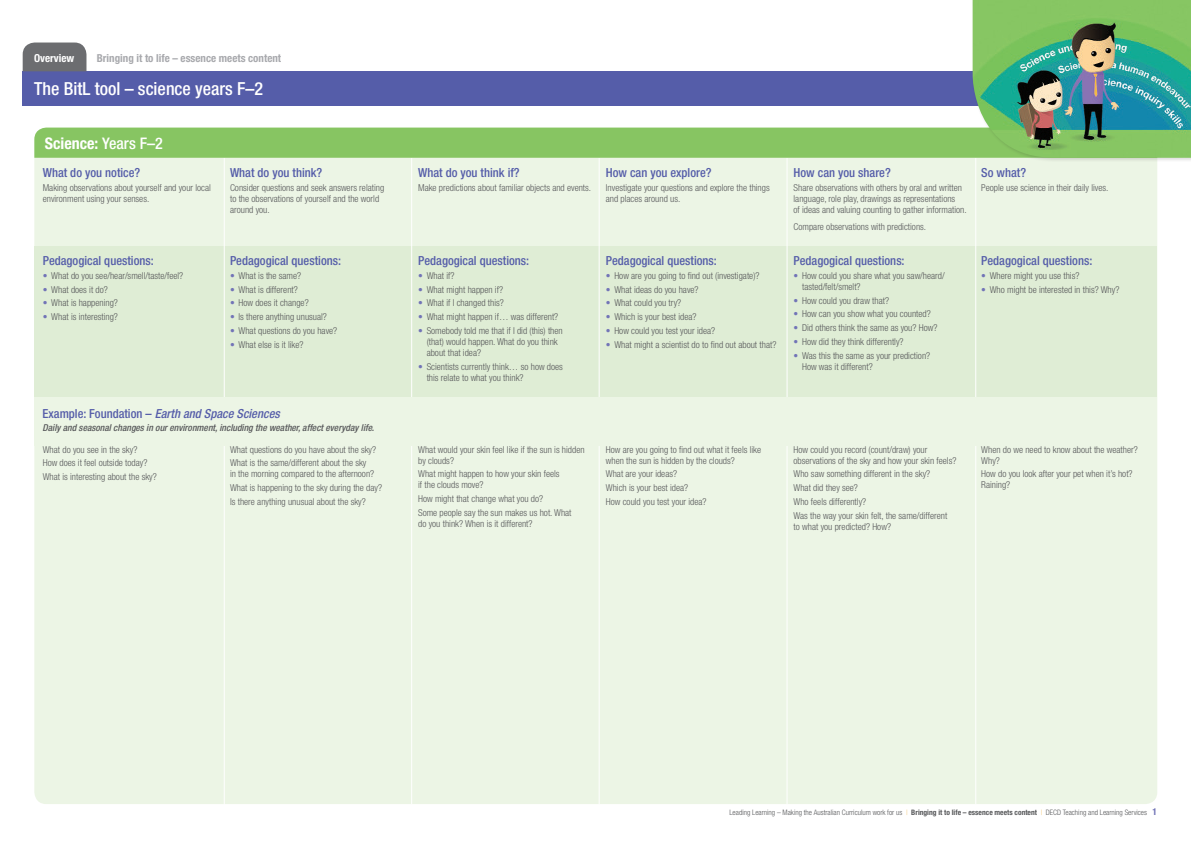
<style>
.page{position:relative;width:1191px;height:842px;background:#fff}
.page>*{position:absolute;margin:0;border:0;box-sizing:border-box;transform-origin:0 0}
.t1{font:500 condensed 18px "Helvetica Neue";color:#fff}
.t2{font:700 condensed 16px "Helvetica Neue";color:#fff}
.t3{font:500 condensed 12.5px "Helvetica Neue";color:#555da9}
.t4{font:italic 500 condensed 12.5px "Helvetica Neue";color:#555da9}
.t5{font:700 condensed 11px "Helvetica Neue";color:#a8a9ad}
.t6{font:700 condensed 11px "Helvetica Neue";color:#fff}
.t7{font:300 condensed 9.5px/11px "Helvetica Neue";color:#57585a}
.t8{font:italic 500 condensed 9.5px "Helvetica Neue";color:#57585a}
.t9{font:300 condensed 7.5px "Helvetica Neue";color:#57585a}
.s1{font-weight:500}
.s2{color:#7274b7}
.s3{font-style:normal}
.s4{color:#f4c56f}
.s5{font-weight:700}
.s6{font-weight:700;font-size:9.5px;color:#7274b7}
</style>
<div class="page">
<div style="left:34px;top:158px;width:1123px;height:646px;background:#ecf5e5"></div>
<div style="left:34px;top:247px;width:1123px;height:150px;background:#dfedd5"></div>
<div style="left:23px;top:71px;width:961px;height:34px;background:#555da9"></div>
<div style="left:23px;top:43px;width:63px;height:28px;background:#6c6d70"></div>
<hr style="left:224px;top:158px;width:1px;height:650px;background:#fff">
<hr style="left:411px;top:158px;width:1px;height:646px;background:#fff">
<hr style="left:598px;top:158px;width:1px;height:646px;background:#fff">
<hr style="left:786px;top:158px;width:1px;height:646px;background:#fff">
<hr style="left:975px;top:158px;width:1px;height:646px;background:#fff">
<div style="left:34px;top:397px;width:1123px;height:48px;background:#ecf5e5"></div>
<div style="left:34px;top:128px;width:937px;height:30px;background:#87c562"></div>
<div style="left:971px;top:0;width:220px;height:163px;background:#231f20;opacity:.15"></div>
<img style="left:972px;top:0;width:219px;height:158px">
<p class="t6" style="left:34px;top:51px;width:42px">Overview</p>
<p class="t5" style="left:97px;top:51px;width:186px">Bringing it to life – essence meets content</p>
<h1 class="t1" style="left:34px;top:78px;width:231px">The BitL tool – science years F–2</h1>
<h2 class="t2" style="left:45px;top:133px;width:119px">Science: <span class="s1">Years F–2</span></h2>
<h3 class="t3" style="left:43px;top:165px;width:99px">What do you notice?</h3>
<p class="t7" style="left:43px;top:182px;width:170px">Making observations about yourself and your local environment using your senses.</p>
<h3 class="t3" style="left:43px;top:253px;width:113px">Pedagogical questions:</h3>
<p class="t7" style="left:43px;top:270px;width:142px"><span class="s2">•</span> What do you see/hear/smell/taste/feel?</p>
<p class="t7" style="left:43px;top:284px;width:67px"><span class="s2">•</span> What does it do?</p>
<p class="t7" style="left:43px;top:297px;width:77px"><span class="s2">•</span> What is happening?</p>
<p class="t7" style="left:43px;top:311px;width:77px"><span class="s2">•</span> What is interesting?</p>
<h3 class="t3" style="left:230px;top:165px;width:94px">What do you think?</h3>
<p class="t7" style="left:230px;top:182px;width:156px">Consider questions and seek answers relating to the observations of yourself and the world around you.</p>
<h3 class="t3" style="left:230px;top:253px;width:113px">Pedagogical questions:</h3>
<p class="t7" style="left:230px;top:270px;width:73px"><span class="s2">•</span> What is the same?</p>
<p class="t7" style="left:230px;top:284px;width:69px"><span class="s2">•</span> What is different?</p>
<p class="t7" style="left:230px;top:297px;width:80px"><span class="s2">•</span> How does it change?</p>
<p class="t7" style="left:230px;top:311px;width:98px"><span class="s2">•</span> Is there anything unusual?</p>
<p class="t7" style="left:230px;top:325px;width:109px"><span class="s2">•</span> What questions do you have?</p>
<p class="t7" style="left:230px;top:339px;width:75px"><span class="s2">•</span> What else is it like?</p>
<h3 class="t3" style="left:418px;top:165px;width:103px">What do you think if?</h3>
<p class="t7" style="left:418px;top:182px;width:175px">Make predictions about familiar objects and events.</p>
<h3 class="t3" style="left:606px;top:165px;width:107px">How can you explore?</h3>
<p class="t7" style="left:606px;top:182px;width:165px">Investigate your questions and explore the things and places around us.</p>
<h3 class="t3" style="left:418px;top:253px;width:113px">Pedagogical questions:</h3>
<p class="t7" style="left:418px;top:270px;width:38px"><span class="s2">•</span> What if?</p>
<p class="t7" style="left:418px;top:284px;width:86px"><span class="s2">•</span> What might happen if?</p>
<p class="t7" style="left:418px;top:297px;width:87px"><span class="s2">•</span> What if I changed this?</p>
<p class="t7" style="left:418px;top:311px;width:142px"><span class="s2">•</span> What might happen if… was different?</p>
<p class="t7" style="left:427px;top:325px;width:138px;text-indent:-9px"><span class="s2">•</span> Somebody told me that if I did (this) then (that) would happen. What do you think about that idea?</p>
<p class="t7" style="left:427px;top:361px;width:138px;text-indent:-9px"><span class="s2">•</span> Scientists currently think… so how does this relate to what you think?</p>
<h3 class="t3" style="left:606px;top:253px;width:113px">Pedagogical questions:</h3>
<p class="t7" style="left:606px;top:270px;width:155px"><span class="s2">•</span> How are you going to find out (investigate)?</p>
<p class="t7" style="left:606px;top:284px;width:94px"><span class="s2">•</span> What ideas do you have?</p>
<p class="t7" style="left:606px;top:297px;width:77px"><span class="s2">•</span> What could you try?</p>
<p class="t7" style="left:606px;top:311px;width:92px"><span class="s2">•</span> Which is your best idea?</p>
<p class="t7" style="left:606px;top:325px;width:111px"><span class="s2">•</span> How could you test your idea?</p>
<p class="t7" style="left:606px;top:339px;width:172px"><span class="s2">•</span> What might a scientist do to find out about that?</p>
<h3 class="t4" style="left:43px;top:406px;width:239px"><span class="s3">Example: Foundation –</span> Earth and Space Sciences</h3>
<p class="t8" style="left:43px;top:422px;width:333px">Daily and seasonal changes in our environment, including the weather, affect everyday life.</p>
<p class="t7" style="left:230px;top:442px;width:148px;line-height:13.8px">What questions do you have about the sky?<br>What is the same/different about the sky</p>
<p class="t7" style="left:230px;top:467px;width:153px;line-height:13.8px">in the morning compared to the afternoon?<br>What is happening to the sky during the day?<br>Is there anything unusual about the sky?</p>
<p class="t7" style="left:43px;top:442px;width:115px;line-height:13.8px">What do you see in the sky?<br>How does it feel outside today?<br>What is interesting about the sky?</p>
<p class="t7" style="left:606px;top:444px;width:157px">How are you going to find out what it feels like when the sun is hidden by the clouds?</p>
<p class="t7" style="left:418px;top:444px;width:168px">What would your skin feel like if the sun is hidden by clouds?</p>
<p class="t7" style="left:418px;top:468px;width:143px">What might happen to how your skin feels if the clouds move?</p>
<p class="t7" style="left:418px;top:492px;width:155px;line-height:13.8px">How might that change what you do?<br>Some people say the sun makes us hot. What</p>
<p class="t7" style="left:418px;top:518px;width:116px">do you think? When is it different?</p>
<p class="t7" style="left:606px;top:467px;width:102px;line-height:13.8px">What are your ideas?<br>Which is your best idea?<br>How could you test your idea?</p>
<h3 class="t3" style="left:793px;top:165px;width:99px">How can you share?</h3>
<p class="t7" style="left:793px;top:182px;width:175px">Share observations with others by oral and written language, role play, drawings as representations<br>of ideas and valuing counting to gather information.</p>
<p class="t7" style="left:793px;top:221px;width:134px">Compare observations with predictions.</p>
<h3 class="t3" style="left:793px;top:253px;width:113px">Pedagogical questions:</h3>
<p class="t7" style="left:802px;top:270px;width:144px;text-indent:-9px"><span class="s2">•</span> How could you share what you saw/heard/ tasted/felt/smelt?</p>
<p class="t7" style="left:793px;top:295px;width:97px"><span class="s2">•</span> How could you draw that?</p>
<p class="t7" style="left:793px;top:308px;width:139px"><span class="s2">•</span> How can you show what you counted?</p>
<p class="t7" style="left:793px;top:322px;width:145px"><span class="s2">•</span> Did others think the same as you? How?</p>
<p class="t7" style="left:793px;top:336px;width:112px"><span class="s2">•</span> How did they think differently?</p>
<p class="t7" style="left:802px;top:350px;width:130px;text-indent:-9px"><span class="s2">•</span> Was this the same as your prediction?<br>How was it different?</p>
<h3 class="t3" style="left:981px;top:165px;width:46px">So what?</h3>
<p class="t7" style="left:981px;top:182px;width:129px">People use science in their daily lives.</p>
<h3 class="t3" style="left:981px;top:253px;width:113px">Pedagogical questions:</h3>
<p class="t7" style="left:981px;top:270px;width:100px"><span class="s2">•</span> Where might you use this?</p>
<p class="t7" style="left:981px;top:284px;width:140px"><span class="s2">•</span> Who might be interested in this? Why?</p>
<p class="t7" style="left:793px;top:444px;width:164px">How could you record (count/draw) your observations of the sky and how your skin feels?</p>
<p class="t7" style="left:793px;top:467px;width:155px;line-height:13.8px">Who saw something different in the sky?<br>What did they see?<br>Who feels differently?<br>Was the way your skin felt, the same/different</p>
<p class="t7" style="left:793px;top:521px;width:99px">to what you predicted? How?</p>
<p class="t7" style="left:981px;top:444px;width:158px">When do we need to know about the weather?<br>Why?</p>
<p class="t7" style="left:981px;top:468px;width:153px">How do you look after your pet when it’s hot?<br>Raining?</p>
<p class="t9" style="left:729px;top:808px;width:429px">Leading Learning – Making the Australian Curriculum work for us <span class="s4">|</span> <span class="s5">Bringing it to life – essence meets content</span> <span class="s4">|</span> DECD Teaching and Learning Services <span class="s6">1</span></p>
</div>
